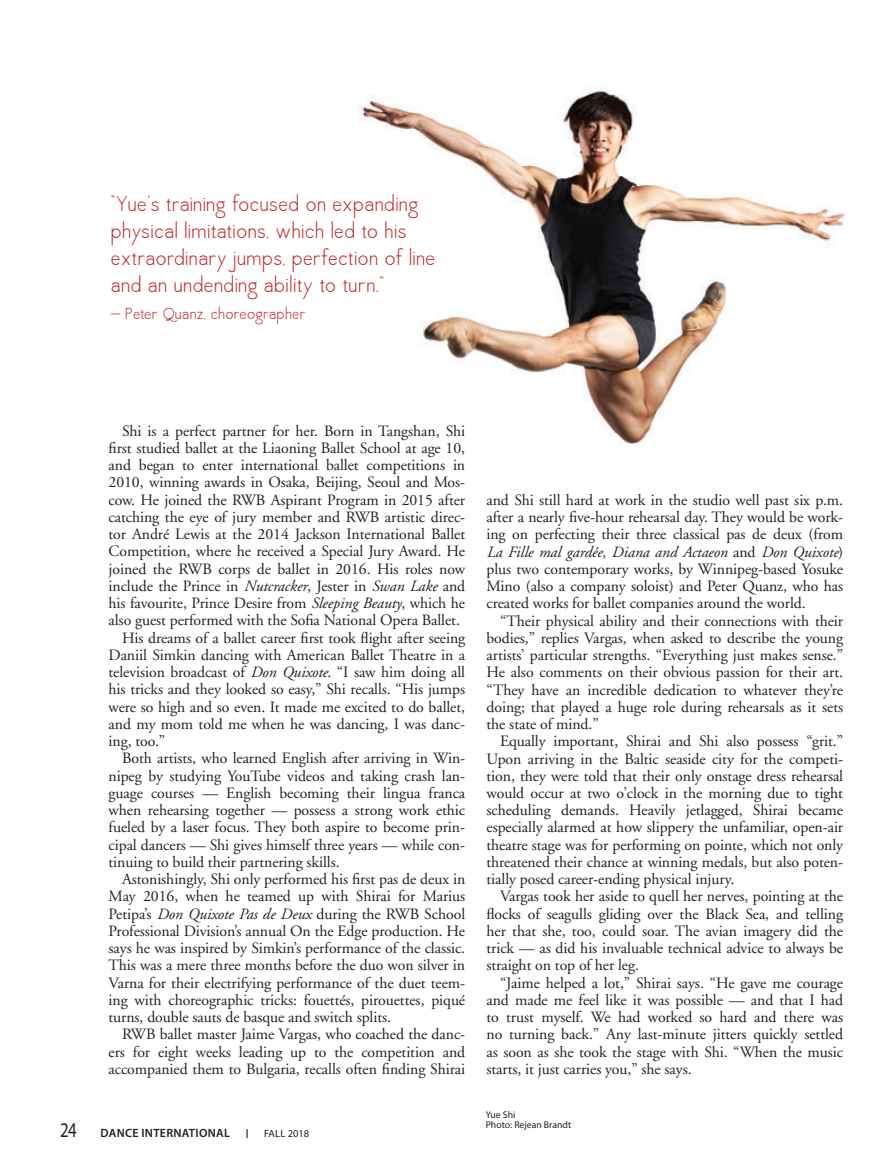
<style>
.page{position:relative;width:891px;height:1164px;background:#fff}
.page>*{position:absolute;margin:0;border:0;box-sizing:border-box;transform-origin:0 0}
.Subhead{font:24px/27px "Quaver Sans";letter-spacing:.05em;color:#be2125}
.t1{font:21px "Myriad Pro";color:#231f20;scale:.8 1}
.Subhead-2{font:18px "Quaver Sans";letter-spacing:.05em;color:#be2125}
.Body_Text{font:15.75px/17.2px "Adobe Garamond";letter-spacing:-.005em;color:#231f20;text-align:justify}
.t2{font:600 12px "Myriad Pro";letter-spacing:.025em;color:#231f20}
.t3{font:10.5px "Myriad Pro";color:#231f20}
.t4{font:9.75px "Myriad Pro";color:#231f20}
.s1{font-style:italic}
</style>
<div class="page">
<img style="left:359px;top:88px;width:486px;height:358px">
<p class="Subhead" style="left:111px;top:191px;width:308px">“Yue’s training focused on expanding</p>
<p class="Subhead" style="left:111px;top:218px;width:325px">physical limitations, which led to his extraordinary jumps, perfection of line</p>
<p class="Subhead" style="left:111px;top:272px;width:274px">and an undending ability to turn.”</p>
<p class="Subhead-2" style="left:111px;top:305px;width:196px">— Peter Quanz, choreographer</p>
<p class="Body_Text" style="left:109px;top:422px;width:358px;text-indent:14px">Shi is a perfect partner for her. Born in Tangshan, Shi first studied ballet at the Liaoning Ballet School at age 10, and began to enter international ballet competitions in 2010, winning awards in Osaka, Beijing, Seoul and Mos&shy;cow. He joined the RWB Aspirant Program in 2015 after catching the eye of jury member and RWB artistic direc&shy;tor André Lewis at the 2014 Jackson International Ballet Competition, where he received a Special Jury Award. He joined the RWB corps de ballet in 2016. His roles now include the Prince in <span class="s1">Nutcracker</span>, Jester in <span class="s1">Swan Lake</span> and his favourite, Prince Desire from <span class="s1">Sleeping Beauty</span>, which he also guest performed with the Sofia National Opera Ballet.</p>
<p class="Body_Text" style="left:109px;top:629px;width:358px;text-indent:13px">His dreams of a ballet career first took flight after seeing Daniil Simkin dancing with American Ballet Theatre in a television broadcast of <span class="s1">Don Quixote</span>. “I saw him doing all his tricks and they looked so easy,” Shi recalls. “His jumps were so high and so even. It made me excited to do ballet, and my mom told me when he was dancing, I was danc&shy;ing, too.”</p>
<p class="Body_Text" style="left:109px;top:750px;width:358px;text-indent:13px">Both artists, who learned English after arriving in Win&shy;nipeg by studying YouTube videos and taking crash lan&shy;guage courses — English becoming their lingua franca when rehearsing together — possess a strong work ethic fueled by a laser focus. They both aspire to become prin&shy;cipal dancers — Shi gives himself three years — while con&shy;tinuing to build their partnering skills.</p>
<p class="Body_Text" style="left:109px;top:871px;width:358px;text-indent:13px">Astonishingly, Shi only performed his first pas de deux in May 2016, when he teamed up with Shirai for Marius Petipa’s <span class="s1">Don Quixote Pas de Deux</span> during the RWB School Professional Division’s annual On the Edge production. He says he was inspired by Simkin’s performance of the classic.<br>This was a mere three months before the duo won silver in Varna for their electrifying performance of the duet teem&shy;ing with choreographic tricks: fouettés, pirouettes, piqué turns, double sauts de basque and switch splits.</p>
<p class="Body_Text" style="left:109px;top:1026px;width:358px;text-indent:13px">RWB ballet master Jaime Vargas, who coached the danc&shy;ers for eight weeks leading up to the competition and accompanied them to Bulgaria, recalls often finding Shirai</p>
<h2 class="t1" style="left:60px;top:1117px;width:23px">24</h2>
<p class="t2" style="left:100px;top:1125px;width:131px">DANCE INTERNATIONAL</p>
<p class="t3" style="left:264px;top:1127px;width:47px">FALL 2018</p>
<p class="Body_Text" style="left:486px;top:492px;width:358px">and Shi still hard at work in the studio well past six p.m. after a nearly five-hour rehearsal day. They would be work&shy;ing on perfecting their three classical pas de deux (from <span class="s1">La Fille mal gardée, Diana and Actaeon</span> and <span class="s1">Don Quixote</span>) plus two contemporary works, by Winnipeg-based Yosuke Mino (also a company soloist) and Peter Quanz, who has created works for ballet companies around the world.</p>
<p class="Body_Text" style="left:486px;top:612px;width:358px;text-indent:13px">“Their physical ability and their connections with their bodies,” replies Vargas, when asked to describe the young artists’ particular strengths. “Everything just makes sense.” He also comments on their obvious passion for their art. “They have an incredible dedication to whatever they’re doing; that played a huge role during rehearsals as it sets the state of mind.”</p>
<p class="Body_Text" style="left:486px;top:733px;width:358px;text-indent:13px">Equally important, Shirai and Shi also possess “grit.” Upon arriving in the Baltic seaside city for the competi&shy;tion, they were told that their only onstage dress rehearsal would occur at two o’clock in the morning due to tight scheduling demands. Heavily jetlagged, Shirai became especially alarmed at how slippery the unfamiliar, open-air theatre stage was for performing on pointe, which not only threatened their chance at winning medals, but also poten&shy;tially posed career-ending physical injury.</p>
<p class="Body_Text" style="left:486px;top:888px;width:358px;text-indent:13px">Vargas took her aside to quell her nerves, pointing at the flocks of seagulls gliding over the Black Sea, and telling her that she, too, could soar. The avian imagery did the trick — as did his invaluable technical advice to always be straight on top of her leg.</p>
<p class="Body_Text" style="left:486px;top:974px;width:358px;text-indent:13px">“Jaime helped a lot,” Shirai says. “He gave me courage and made me feel like it was possible — and that I had to trust myself. We had worked so hard and there was no turning back.” Any last-minute jitters quickly settled as soon as she took the stage with Shi. “When the music starts, it just carries you,” she says.</p>
<p class="t4" style="left:486px;top:1109px;width:31px">Yue Shi</p>
<p class="t4" style="left:486px;top:1119px;width:87px">Photo: Rejean Brandt</p>
</div>
